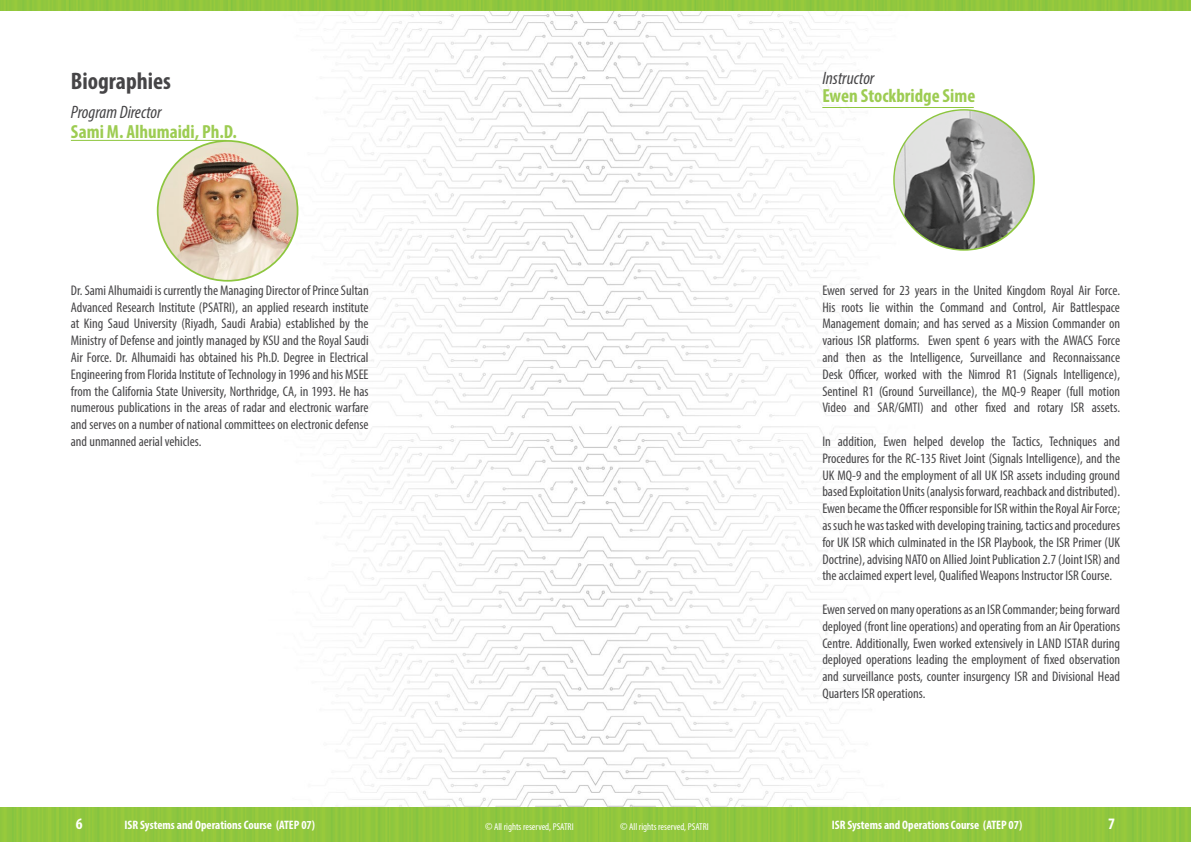
<style>
.page{position:relative;width:1191px;height:842px;background:#fff}
.page>*{position:absolute;margin:0;border:0;box-sizing:border-box;transform-origin:0 0}
.t1{font:700 condensed 24px "Myriad Pro";color:#464547}
.t2{font:700 condensed 19px "Myriad Pro";color:#9dcc52}
.t3{font:italic condensed 18px "Myriad Pro";color:#464547}
.t4{font:700 condensed 16px "Myriad Pro";color:#fff}
.t5{font:condensed 14px/16.8px "Myriad Pro";color:#464547;text-align:justify}
.t6{font:700 condensed 12.3px "Myriad Pro";color:#fff}
.t7{font:condensed 10px "Myriad Pro";color:#fff}
.s1{font-size:11px}
</style>
<div class="page">
<img style="left:0;top:10px;width:1191px;height:798px">
<div style="left:0;top:0;width:1191px;height:10px;background:#91c73e"></div>
<div style="left:0;top:808px;width:1191px;height:34px;background:#91c73e"></div>
<hr style="left:822px;top:107px;width:151px;height:1px;background:#8fc73e">
<hr style="left:71px;top:140px;width:155px;height:1px;background:#8fc73e">
<img style="left:894px;top:111px;width:136px;height:138px">
<svg style="left:157px;top:140px;width:141px;height:142px"></svg>
<img style="left:158px;top:142px;width:139px;height:138px;border-radius:69px">
<h1 class="t1" style="left:71px;top:66px;width:102px">Biographies</h1>
<p class="t3" style="left:71px;top:102px;width:92px">Program Director</p>
<h2 class="t2" style="left:71px;top:119px;width:168px">Sami M. Alhumaidi, Ph.D.</h2>
<p class="t5" style="left:71px;top:281px;width:299px">Dr. Sami Alhumaidi is currently the Managing Director of Prince Sultan Advanced Research Institute (PSATRI), an applied research institute at King Saud University (Riyadh, Saudi Arabia) established by the Ministry of Defense and jointly managed by KSU and the Royal Saudi Air Force. Dr. Alhumaidi has obtained his Ph.D. Degree in Electrical Engineering from Florida Institute of Technology in 1996 and his MSEE from the California State University, Northridge, CA, in 1993. He has numerous publications in the areas of radar and electronic warfare and serves on a number of national committees on electronic defense and unmanned aerial vehicles.</p>
<p class="t3" style="left:822px;top:68px;width:54px">Instructor</p>
<h2 class="t2" style="left:822px;top:84px;width:155px">Ewen Stockbridge Sime</h2>
<p class="t5" style="left:822px;top:281px;width:299px">Ewen served for 23 years in the United Kingdom Royal Air Force.<br>His roots lie within the Command and Control, Air Battlespace Management domain; and has served as a Mission Commander on various ISR platforms. Ewen spent 6 years with the AWACS Force and then as the Intelligence, Surveillance and Reconnaissance Desk Officer, worked with the Nimrod R1 (Signals Intelligence), Sentinel R1 (Ground Surveillance), the MQ-9 Reaper (full motion Video and SAR/GMTI) and other fixed and rotary ISR assets.</p>
<p class="t5" style="left:822px;top:433px;width:299px">In addition, Ewen helped develop the Tactics, Techniques and Procedures for the RC-135 Rivet Joint (Signals Intelligence), and the UK MQ-9 and the employment of all UK ISR assets including ground based Exploitation Units (analysis forward, reachback and distributed).<br>Ewen became the Officer responsible for ISR within the Royal Air Force; as such he was tasked with developing training, tactics and procedures for UK ISR which culminated in the ISR Playbook, the ISR Primer (UK Doctrine), advising NATO on Allied Joint Publication 2.7 (Joint ISR) and the acclaimed expert level, Qualified Weapons Instructor ISR Course.</p>
<p class="t5" style="left:822px;top:601px;width:299px">Ewen served on many operations as an ISR Commander; being forward deployed (front line operations) and operating from an Air Operations Centre. Additionally, Ewen worked extensively in LAND ISTAR during deployed operations leading the employment of fixed observation and surveillance posts, counter insurgency ISR and Divisional Head Quarters ISR operations.</p>
<p class="t4" style="left:76px;top:813px;width:8px">6</p>
<p class="t4" style="left:1108px;top:813px;width:8px">7</p>
<p class="t6" style="left:125px;top:817px;width:192px">ISR Systems and Operations Course (ATEP 07)</p>
<p class="t7" style="left:485px;top:821px;width:90px"><span class="s1">©</span> All rights reserved, PSATRI</p>
<p class="t7" style="left:620px;top:821px;width:90px"><span class="s1">©</span> All rights reserved, PSATRI</p>
<p class="t6" style="left:831px;top:817px;width:192px">ISR Systems and Operations Course (ATEP 07)</p>
</div>
